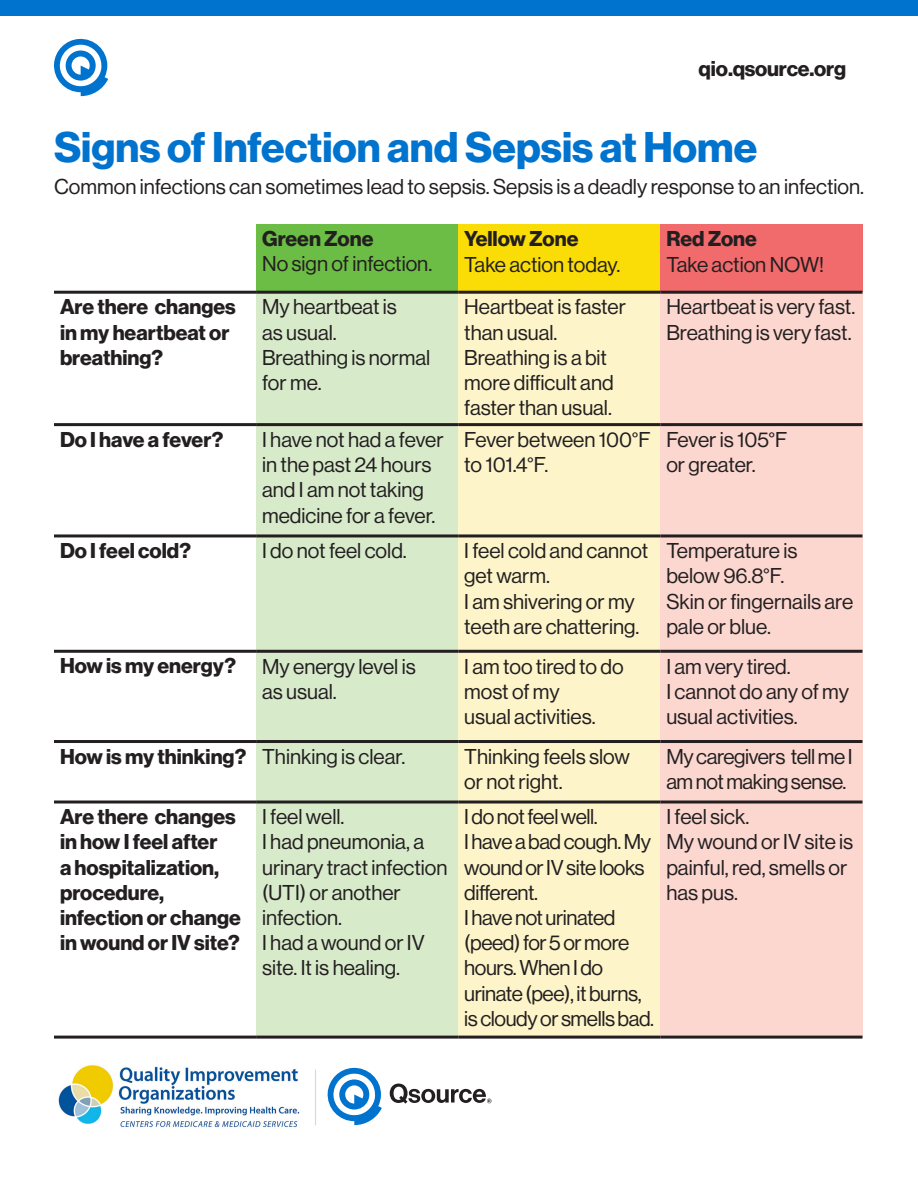
<style>
.page{position:relative;width:918px;height:1188px;background:#fff}
.page>*{position:absolute;margin:0;border:0;box-sizing:border-box;transform-origin:0 0}
.t1{font:42px "N Haas Grotesk DS Pro 75 Bd";color:#0073ce}
.t2{font:21px/25.2px "N Haas Grotesk DS Pro 55 Rg";color:#231f20}
.t3{font:21px/25.2px "N Haas Grotesk DS Pro 75 Bd";color:#231f20}
.t4{font:21px/25.2px "N Haas Grotesk DS Pro 55 Rg";letter-spacing:-.02em;color:#231f20}
.s1{font-family:"N Haas Grotesk DS Pro 75 Bd"}
.s2{font-family:"N Haas Grotesk DS Pro 55 Rg"}
</style>
<div class="page">
<svg style="left:54px;top:38px;width:54px;height:58px"></svg>
<div style="left:0;top:0;width:918px;height:16px;background:#0073ce"></div>
<div style="left:256px;top:224px;width:202px;height:68px;background:#6cbd45"></div>
<div style="left:458px;top:224px;width:202px;height:68px;background:#fadd06"></div>
<div style="left:660px;top:224px;width:202px;height:68px;background:#f16a6c"></div>
<div style="left:256px;top:292px;width:202px;height:133px;background:#d7eaca"></div>
<div style="left:256px;top:425px;width:202px;height:111px;background:#d7eaca"></div>
<div style="left:256px;top:536px;width:202px;height:115px;background:#d7eaca"></div>
<div style="left:256px;top:651px;width:202px;height:91px;background:#d7eaca"></div>
<div style="left:256px;top:742px;width:202px;height:60px;background:#d7eaca"></div>
<div style="left:256px;top:802px;width:202px;height:235px;background:#d7eaca"></div>
<div style="left:458px;top:292px;width:202px;height:133px;background:#fdf5c9"></div>
<div style="left:458px;top:425px;width:202px;height:111px;background:#fdf5c9"></div>
<div style="left:458px;top:536px;width:202px;height:115px;background:#fdf5c9"></div>
<div style="left:458px;top:651px;width:202px;height:91px;background:#fdf5c9"></div>
<div style="left:458px;top:742px;width:202px;height:60px;background:#fdf5c9"></div>
<div style="left:458px;top:802px;width:202px;height:235px;background:#fdf5c9"></div>
<div style="left:660px;top:292px;width:202px;height:133px;background:#fcd7d0"></div>
<div style="left:660px;top:425px;width:202px;height:111px;background:#fcd7d0"></div>
<div style="left:660px;top:536px;width:202px;height:115px;background:#fcd7d0"></div>
<div style="left:660px;top:651px;width:202px;height:91px;background:#fcd7d0"></div>
<div style="left:660px;top:742px;width:202px;height:60px;background:#fcd7d0"></div>
<div style="left:660px;top:802px;width:202px;height:235px;background:#fcd7d0"></div>
<hr style="left:54px;top:423px;width:202px;height:3px;background:#231f20">
<hr style="left:256px;top:423px;width:202px;height:3px;background:#231f20">
<hr style="left:458px;top:423px;width:202px;height:3px;background:#231f20">
<hr style="left:660px;top:423px;width:202px;height:3px;background:#231f20">
<hr style="left:54px;top:534px;width:202px;height:3px;background:#231f20">
<hr style="left:256px;top:534px;width:202px;height:3px;background:#231f20">
<hr style="left:458px;top:534px;width:202px;height:3px;background:#231f20">
<hr style="left:660px;top:534px;width:202px;height:3px;background:#231f20">
<hr style="left:54px;top:650px;width:202px;height:3px;background:#231f20">
<hr style="left:256px;top:650px;width:202px;height:3px;background:#231f20">
<hr style="left:458px;top:650px;width:202px;height:3px;background:#231f20">
<hr style="left:660px;top:650px;width:202px;height:3px;background:#231f20">
<hr style="left:54px;top:740px;width:202px;height:3px;background:#231f20">
<hr style="left:256px;top:740px;width:202px;height:3px;background:#231f20">
<hr style="left:458px;top:740px;width:202px;height:3px;background:#231f20">
<hr style="left:660px;top:740px;width:202px;height:3px;background:#231f20">
<hr style="left:54px;top:801px;width:202px;height:3px;background:#231f20">
<hr style="left:256px;top:801px;width:202px;height:3px;background:#231f20">
<hr style="left:458px;top:801px;width:202px;height:3px;background:#231f20">
<hr style="left:660px;top:801px;width:202px;height:3px;background:#231f20">
<hr style="left:54px;top:1036px;width:202px;height:3px;background:#231f20">
<hr style="left:256px;top:1036px;width:202px;height:3px;background:#231f20">
<hr style="left:458px;top:1036px;width:202px;height:3px;background:#231f20">
<hr style="left:660px;top:1036px;width:202px;height:3px;background:#231f20">
<hr style="left:54px;top:291px;width:202px;height:3px;background:#231f20">
<hr style="left:256px;top:291px;width:202px;height:3px;background:#231f20">
<hr style="left:458px;top:291px;width:202px;height:3px;background:#231f20">
<hr style="left:660px;top:291px;width:202px;height:3px;background:#231f20">
<img style="left:58px;top:1065px;width:258px;height:63px">
<svg style="left:327px;top:1067px;width:55px;height:58px"></svg>
<svg style="left:390px;top:1084px;width:102px;height:20px"></svg>
<p class="t3" style="left:698px;top:57px;width:149px">qio.qsource.org</p>
<h1 class="t1" style="left:54px;top:123px;width:705px">Signs of Infection and Sepsis at Home</h1>
<h1 class="t2" style="left:54px;top:174px;width:812px">Common infections can sometimes lead to sepsis. Sepsis is a deadly response to an infection.</h1>
<p class="t2" style="left:262px;top:226px;width:172px"><span class="s1">Green Zone<br></span>No sign of infection.</p>
<p class="t3" style="left:464px;top:227px;width:116px">Yellow Zone</p>
<p class="t3" style="left:666px;top:227px;width:92px">Red Zone</p>
<p class="t2" style="left:464px;top:252px;width:158px">Take action today.</p>
<p class="t2" style="left:666px;top:252px;width:159px">Take action NOW!</p>
<p class="t3" style="left:60px;top:295px;width:177px">Are there changes in my heartbeat or breathing?</p>
<p class="t2" style="left:262px;top:295px;width:170px">My heartbeat is<br>as usual.<br>Breathing is normal for me.</p>
<p class="t2" style="left:464px;top:295px;width:163px">Heartbeat is faster than usual.<br>Breathing is a bit more difficult and faster than usual.</p>
<p class="t2" style="left:666px;top:295px;width:191px">Heartbeat is very fast.<br>Breathing is very fast.</p>
<p class="t3" style="left:60px;top:427px;width:165px">Do I have a fever?</p>
<p class="t2" style="left:262px;top:427px;width:183px">I have not had a fever in the past 24 hours and I am not taking medicine for a fever.</p>
<p class="t2" style="left:464px;top:427px;width:188px">Fever between 100°F to 101.4°F.</p>
<p class="t2" style="left:666px;top:427px;width:122px">Fever is 105°F or greater.</p>
<p class="t3" style="left:60px;top:538px;width:132px">Do I feel cold?</p>
<p class="t2" style="left:262px;top:538px;width:146px">I do not feel cold.</p>
<p class="t2" style="left:464px;top:538px;width:185px">I feel cold and cannot get warm.<br>I am shivering or my teeth are chattering.</p>
<p class="t2" style="left:666px;top:538px;width:188px">Temperature is below 96.8°F.<br>Skin or fingernails are pale or blue.</p>
<p class="t2" style="left:262px;top:654px;width:155px;text-indent:-202px"><span class="s1">How is my energy?</span> My energy level is as usual.</p>
<p class="t2" style="left:464px;top:654px;width:161px">I am too tired to do most of my<br>usual activities.</p>
<p class="t2" style="left:666px;top:654px;width:184px">I am very tired.<br>I cannot do any of my usual activities.</p>
<p class="t3" style="left:60px;top:744px;width:347px">How is my thinking? <span class="s2">Thinking is clear.</span></p>
<p class="t2" style="left:464px;top:744px;width:167px">Thinking feels slow or not right.</p>
<p class="t4" style="left:666px;top:744px;width:188px">My caregivers tell me I am not making sense.</p>
<p class="t3" style="left:60px;top:805px;width:182px">Are there changes in how I feel after<br>a hospitalization, procedure, infection or change in wound or IV site?</p>
<p class="t2" style="left:262px;top:804px;width:187px">I feel well.<br>I had pneumonia, a urinary tract infection (UTI) or another infection.<br>I had a wound or IV site. It is healing.</p>
<p class="t4" style="left:464px;top:804px;width:191px">I do not feel well.<br>I have a bad cough. My wound or IV site looks different.<br>I have not urinated (peed) for 5 or more hours. When I do urinate (pee), it burns, is cloudy or smells bad.</p>
<p class="t2" style="left:666px;top:804px;width:188px">I feel sick.<br>My wound or IV site is painful, red, smells or has pus.</p>
</div>
